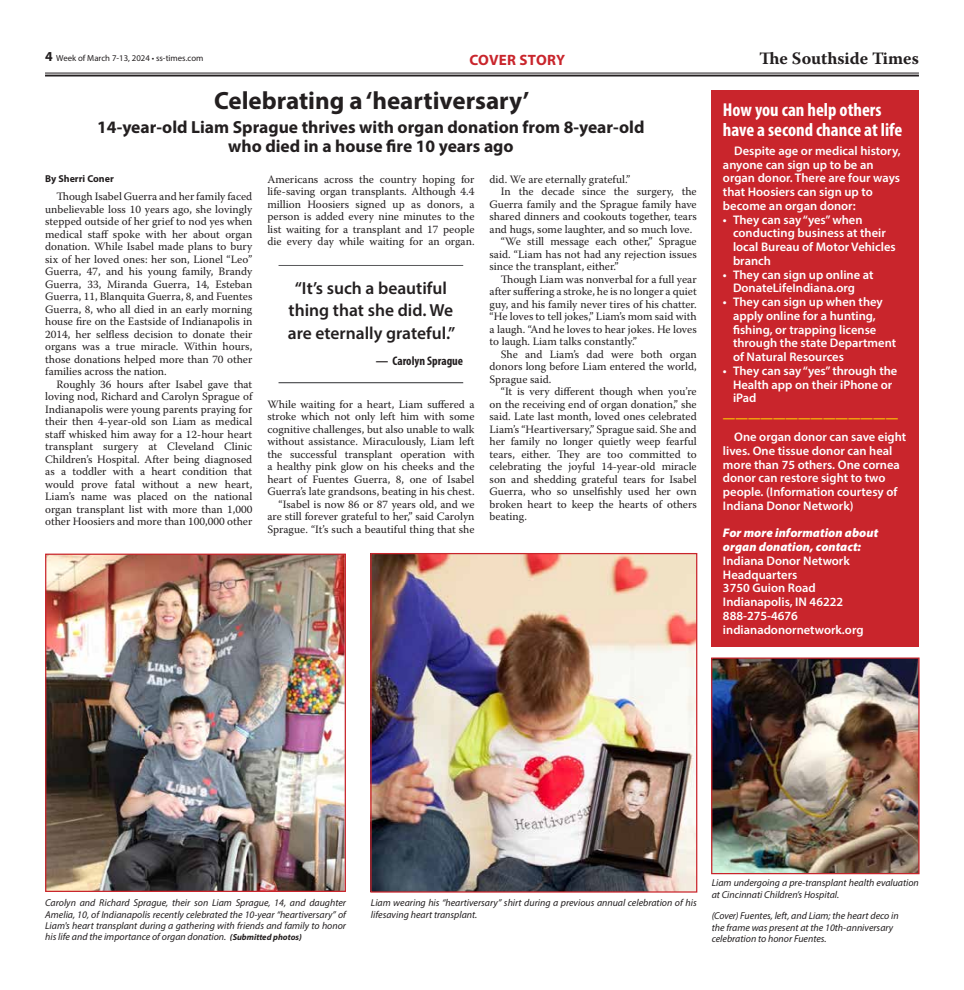
<style>
.page{position:relative;width:964px;height:990px;background:#fff}
.page>*{position:absolute;margin:0;border:0;box-sizing:border-box;transform-origin:0 0}
.t1{font:700 25px "Myriad Pro";color:#231f20}
.t2{font:700 condensed 18.75px/20px "Myriad Pro";color:#fff}
.t3{font:700 17.5px/18.8px "Myriad Pro";color:#231f20;text-align:center}
.t4{font:600 17.5px/22.5px "Myriad Pro";color:#231f20;text-align:center}
.t5{font:700 17.38px "Warnock Pro";color:#231f20}
.t6{font:700 15px "Myriad Pro";letter-spacing:.015em;color:#c9252c}
.t7{font:600 12.5px/13.8px "Myriad Pro";color:#fff}
.t8{font:italic 900 12.5px/13.8px "Myriad Pro";color:#fff}
.t9{font:700 condensed 12.5px "Myriad Pro";color:#231f20}
.t10{font:600 12.5px "Myriad Pro";color:#ffda00}
.t11{font:11.25px/12.5px "Warnock Pro";color:#231f20;text-align:justify}
.t12{font:italic 10px/11.2px "Myriad Pro";color:#231f20}
.t13{font:700 10px "Myriad Pro";color:#231f20}
.t14{font:8.75px "Myriad Pro";color:#231f20}
.s1{font-weight:700;font-size:13.75px}
.s2{font-weight:700;font-size:8.75px}
</style>
<div class="page">
<hr style="left:45px;top:73px;width:873px;height:1px;background:#231f20">
<hr style="left:45px;top:75px;width:873px;height:2px;background:#231f20">
<div style="left:711px;top:90px;width:207px;height:557px;background:#c9252c"></div>
<hr style="left:278px;top:265px;width:185px;height:1px;background:#58595b">
<hr style="left:278px;top:382px;width:185px;height:1px;background:#58595b">
<img style="left:47px;top:556px;width:297px;height:334px">
<div style="left:45px;top:554px;width:301px;height:338px;border:1px solid #c9252c"></div>
<img style="left:372px;top:555px;width:323px;height:336px">
<div style="left:370px;top:553px;width:327px;height:340px;border:1px solid #c9252c"></div>
<img style="left:712px;top:660px;width:205px;height:212px">
<div style="left:710px;top:658px;width:209px;height:216px;border:1px solid #c9252c"></div>
<p class="t14" style="left:45px;top:53px;width:160px"><span class="s1">4</span> Week of March 7-13, 2024 • ss-times.com</p>
<h3 class="t6" style="left:469px;top:50px;width:97px">COVER STORY</h3>
<h3 class="t5" style="left:759px;top:48px;width:161px">The Southside Times</h3>
<h1 class="t1" style="left:214px;top:84px;width:316px">Celebrating a ‘heartiversary’</h1>
<h3 class="t3" style="left:97px;top:117px;width:548px">14-year-old Liam Sprague thrives with organ donation from 8-year-old who died in a house fire 10 years ago</h3>
<p class="t13" style="left:45px;top:172px;width:70px">By Sherri Coner</p>
<p class="t11" style="left:45px;top:190px;width:208px;text-indent:11px">Though Isabel Guerra and her family faced unbelievable loss 10 years ago, she lovingly stepped outside of her grief to nod yes when medical staff spoke with her about organ donation. While Isabel made plans to bury six of her loved ones: her son, Lionel “Leo” Guerra, 47, and his young family, Brandy Guerra, 33, Miranda Guerra, 14, Esteban Guerra, 11, Blanquita Guerra, 8, and Fuentes Guerra, 8, who all died in an early morning house fire on the Eastside of Indianapolis in 2014, her selfless decision to donate their organs was a true miracle. Within hours, those donations helped more than 70 other families across the nation.</p>
<p class="t11" style="left:45px;top:378px;width:208px;text-indent:11px">Roughly 36 hours after Isabel gave that loving nod, Richard and Carolyn Sprague of Indianapolis were young parents praying for their then 4-year-old son Liam as medical staff whisked him away for a 12-hour heart transplant surgery at Cleveland Clinic Children’s Hospital. After being diagnosed as a toddler with a heart condition that would prove fatal without a new heart, Liam’s name was placed on the national organ transplant list with more than 1,000 other Hoosiers and more than 100,000 other</p>
<h2 class="t2" style="left:722px;top:99px;width:181px">How you can help others have a second chance at life</h2>
<p class="t7" style="left:722px;top:144px;width:179px;text-indent:11px">Despite age or medical history, anyone can sign up to be an organ donor. There are four ways that Hoosiers can sign up to become an organ donor:</p>
<p class="t7" style="left:732px;top:212px;width:164px;text-indent:-10px">• They can say “yes” when conducting business at their local Bureau of Motor Vehicles branch</p>
<p class="t7" style="left:732px;top:267px;width:142px;text-indent:-10px">• They can sign up online at<br>DonateLifeIndiana.org</p>
<p class="t7" style="left:732px;top:295px;width:165px;text-indent:-10px">• They can sign up when they apply online for a hunting, fishing, or trapping license through the state Department of Natural Resources</p>
<p class="t7" style="left:732px;top:364px;width:166px;text-indent:-10px">• They can say “yes” through the<br>Health app on their iPhone or iPad</p>
<p class="t10" style="left:722px;top:410px;width:176px">——————————————</p>
<p class="t7" style="left:722px;top:430px;width:185px;text-indent:11px">One organ donor can save eight lives. One tissue donor can heal more than 75 others. One cornea donor can restore sight to two people. (Information courtesy of<br>Indiana Donor Network)</p>
<p class="t8" style="left:722px;top:526px;width:157px">For more information about organ donation, contact:</p>
<p class="t7" style="left:722px;top:554px;width:142px">Indiana Donor Network<br>Headquarters<br>3750 Guion Road<br>Indianapolis, IN 46222<br>888-275-4676 indianadonornetwork.org</p>
<p class="t11" style="left:489px;top:173px;width:142px">did. We are eternally grateful.”</p>
<p class="t11" style="left:500px;top:185px;width:197px">In the decade since the surgery, the</p>
<p class="t11" style="left:489px;top:198px;width:208px">Guerra family and the Sprague family have</p>
<p class="t11" style="left:489px;top:210px;width:208px">shared dinners and cookouts together, tears</p>
<p class="t11" style="left:489px;top:223px;width:204px">and hugs, some laughter, and so much love.</p>
<p class="t11" style="left:500px;top:235px;width:197px">“We still message each other,” Sprague</p>
<p class="t11" style="left:489px;top:248px;width:208px">said. “Liam has not had any rejection issues</p>
<p class="t11" style="left:489px;top:260px;width:130px">since the transplant, either.”</p>
<p class="t11" style="left:500px;top:273px;width:197px">Though Liam was nonverbal for a full year</p>
<p class="t11" style="left:489px;top:285px;width:208px">after suffering a stroke, he is no longer a quiet</p>
<p class="t11" style="left:489px;top:298px;width:208px">guy, and his family never tires of his chatter.</p>
<p class="t11" style="left:489px;top:310px;width:208px">“He loves to tell jokes,” Liam’s mom said with</p>
<p class="t11" style="left:489px;top:323px;width:208px">a laugh. “And he loves to hear jokes. He loves</p>
<p class="t11" style="left:489px;top:335px;width:149px">to laugh. Liam talks constantly.”</p>
<p class="t11" style="left:500px;top:348px;width:197px">She and Liam’s dad were both organ</p>
<p class="t11" style="left:489px;top:360px;width:208px">donors long before Liam entered the world,</p>
<p class="t11" style="left:489px;top:373px;width:63px">Sprague said.</p>
<p class="t11" style="left:500px;top:385px;width:197px">“It is very different though when you’re</p>
<p class="t11" style="left:489px;top:398px;width:208px">on the receiving end of organ donation,” she</p>
<p class="t11" style="left:489px;top:410px;width:208px">said. Late last month, loved ones celebrated</p>
<p class="t11" style="left:489px;top:423px;width:208px">Liam’s “Heartiversary,” Sprague said. She and</p>
<p class="t11" style="left:489px;top:435px;width:208px">her family no longer quietly weep fearful</p>
<p class="t11" style="left:489px;top:448px;width:208px">tears, either. They are too committed to</p>
<p class="t11" style="left:489px;top:460px;width:208px">celebrating the joyful 14-year-old miracle</p>
<p class="t11" style="left:489px;top:473px;width:208px">son and shedding grateful tears for Isabel</p>
<p class="t11" style="left:489px;top:485px;width:208px">Guerra, who so unselfishly used her own</p>
<p class="t11" style="left:489px;top:498px;width:208px">broken heart to keep the hearts of others</p>
<p class="t11" style="left:489px;top:510px;width:39px">beating.</p>
<p class="t11" style="left:267px;top:173px;width:208px">Americans across the country hoping for life-saving organ transplants. Although 4.4 million Hoosiers signed up as donors, a person is added every nine minutes to the list waiting for a transplant and 17 people die every day while waiting for an organ.</p>
<h3 class="t4" style="left:288px;top:276px;width:169px">“It’s such a beautiful thing that she did. We are eternally grateful.”</h3>
<p class="t9" style="left:376px;top:353px;width:89px">— Carolyn Sprague</p>
<p class="t11" style="left:267px;top:398px;width:208px;text-align:right">While waiting for a heart, Liam suffered a stroke which not only left him with some cognitive challenges, but also unable to walk without assistance. Miraculously, Liam left the successful transplant operation with a healthy pink glow on his cheeks and the heart of Fuentes Guerra, 8, one of Isabel Guerra’s late grandsons, beating in his chest. “Isabel is now 86 or 87 years old, and we are still forever grateful to her,” said Carolyn Sprague. “It’s such a beautiful thing that she</p>
<p class="t12" style="left:45px;top:897px;width:302px;text-align:justify">Carolyn and Richard Sprague, their son Liam Sprague, 14, and daughter Amelia, 10, of Indianapolis recently celebrated the 10-year “heartiversary” of Liam's heart transplant during a gathering with friends and family to honor his life and the importance of organ donation. <span class="s2">(Submitted photos)</span></p>
<p class="t12" style="left:371px;top:897px;width:327px">Liam wearing his “heartiversary” shirt during a previous annual celebration of his lifesaving heart transplant.</p>
<p class="t12" style="left:711px;top:877px;width:209px">Liam undergoing a pre-transplant health evaluation at Cincinnati Children’s Hospital.</p>
<p class="t12" style="left:711px;top:910px;width:188px">(Cover) Fuentes, left, and Liam; the heart deco in the frame was present at the 10th-anniversary celebration to honor Fuentes.</p>
</div>
